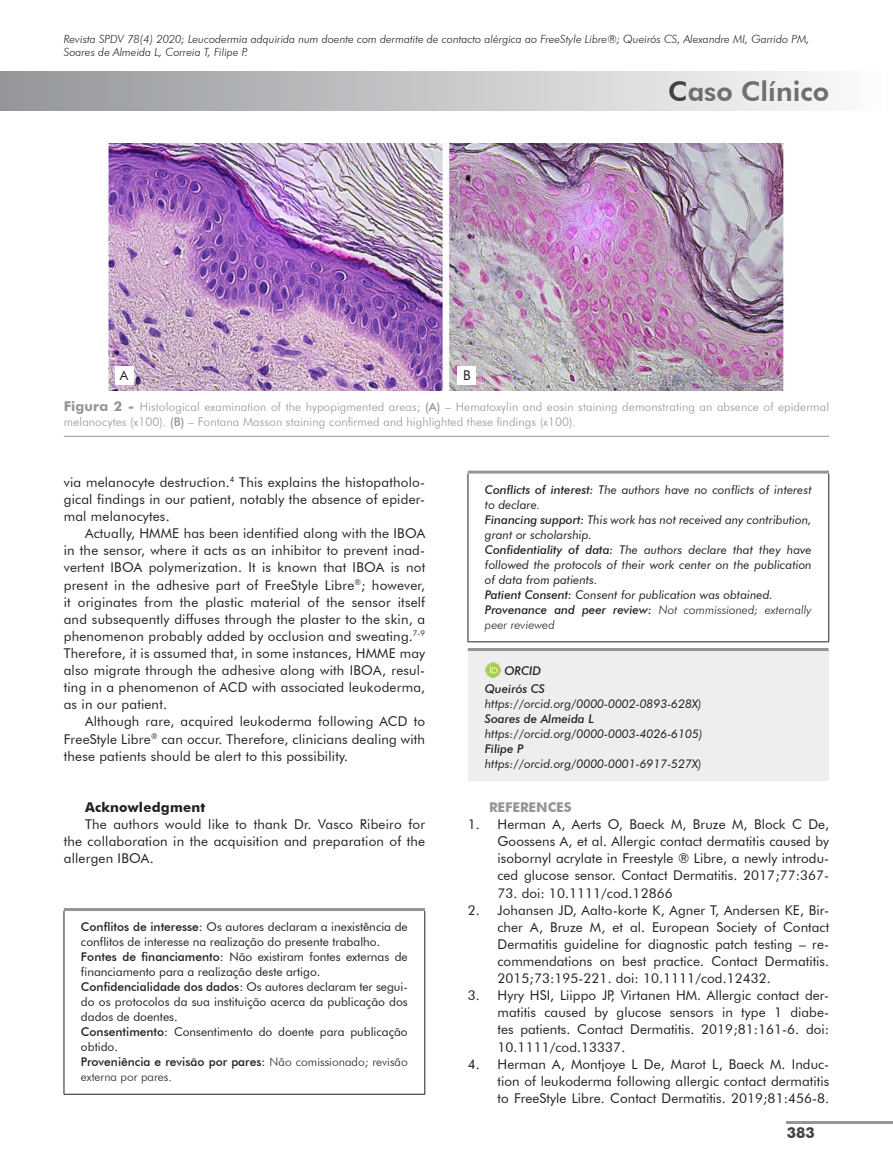
<style>
.page{position:relative;width:893px;height:1170px;background:#fff}
.page>*{position:absolute;margin:0;border:0;box-sizing:border-box;transform-origin:0 0}
.t1{font:800 27px "Futura BT";color:#6d6f71}
.t2{font:700 15px "Futura BT";color:#414142}
.t3{font:13.5px/17.1px "Futura BT";letter-spacing:.005em;color:#231f20;text-align:justify}
.t4{font:700 13.5px "Futura BT";letter-spacing:.015em;color:#231f20}
.t5{font:700 13.5px "Futura BT";letter-spacing:-.005em;color:#949698}
.t6{font:italic 12px/15px "Futura BT";color:#231f20}
.t7{font:12px/15px "Futura BT";color:#231f20}
.t8{font:300 12px/14.4px "Futura BT";letter-spacing:.01em;color:#949698}
.t9{font:italic 500 12px/18px "Futura BT";color:#231f20}
.t10{font:italic 300 11.25px/13.5px "Futura BT";color:#231f20}
.s1{color:#414142}
.s2{font-weight:700;font-size:13.5px}
.s3{font-weight:500}
.s4{font-weight:300}
</style>
<div class="page">
<hr style="left:787px;top:1120px;width:106px;height:3px;background:#949698">
<div style="left:0;top:72px;width:893px;height:38px;background:linear-gradient(to right,#939598,#fcfdfd)"></div>
<hr style="left:64px;top:910px;width:1px;height:183px;background:#231f20">
<hr style="left:425px;top:910px;width:1px;height:183px;background:#231f20">
<hr style="left:64px;top:1093px;width:361px;height:1px;background:#231f20">
<hr style="left:64px;top:907px;width:361px;height:3px;background:#949698">
<hr style="left:468px;top:473px;width:1px;height:168px;background:#231f20">
<hr style="left:828px;top:473px;width:1px;height:168px;background:#231f20">
<hr style="left:468px;top:641px;width:361px;height:1px;background:#231f20">
<hr style="left:468px;top:470px;width:361px;height:3px;background:#949698">
<div style="left:468px;top:649px;width:361px;height:132px;background:#eeeeef"></div>
<hr style="left:468px;top:648px;width:361px;height:3px;background:#949698">
<img style="left:485px;top:662px;width:16px;height:16px">
<hr style="left:64px;top:436px;width:765px;height:1px;background:#949698">
<img style="left:104px;top:144px;width:685px;height:246px">
<div style="left:115px;top:366px;width:18px;height:18px;background:#fff"></div>
<div style="left:458px;top:366px;width:18px;height:18px;background:#fff"></div>
<p class="t10" style="left:64px;top:32px;width:747px">Revista SPDV 78(4) 2020; Leucodermia adquirida num doente com dermatite de contacto alérgica ao FreeStyle Libre®; Queirós CS, Alexandre MI, Garrido PM,<br>Soares de Almeida L, Correia T, Filipe P.</p>
<p class="t3" style="left:120px;top:367px;width:10px">A</p>
<p class="t3" style="left:463px;top:367px;width:9px">B</p>
<h1 class="t1" style="left:668px;top:75px;width:162px"><span class="s1">C</span>aso Clínico</h1>
<p class="t8" style="left:64px;top:399px;width:767px"><span class="s2">Figura 2 -</span> Histological examination of the hypopigmented areas; <span class="s3">(A)</span> – Hematoxylin and eosin staining demonstrating an absence of epidermal melanocytes (x100). <span class="s3">(B)</span> – Fontana Masson staining confirmed and highlighted these findings (x100).</p>
<p class="t3" style="left:64px;top:473px;width:363px">via melanocyte destruction.<sup>4</sup> This explains the histopatholo&shy;gical findings in our patient, notably the absence of epider&shy;mal melanocytes.</p>
<p class="t3" style="left:64px;top:524px;width:363px;text-indent:21px">Actually, HMME has been identified along with the IBOA in the sensor, where it acts as an inhibitor to prevent inad&shy;vertent IBOA polymerization. It is known that IBOA is not present in the adhesive part of FreeStyle Libre<sup>®</sup>; however, it originates from the plastic material of the sensor itself and subsequently diffuses through the plaster to the skin, a phenomenon probably added by occlusion and sweating.<sup>7-9<br></sup>Therefore, it is assumed that, in some instances, HMME may also migrate through the adhesive along with IBOA, resul&shy;ting in a phenomenon of ACD with associated leukoderma, as in our patient.</p>
<p class="t3" style="left:64px;top:713px;width:363px;text-indent:21px">Although rare, acquired leukoderma following ACD to FreeStyle Libre<sup>®</sup> can occur. Therefore, clinicians dealing with these patients should be alert to this possibility.</p>
<p class="t4" style="left:85px;top:798px;width:122px">Acknowledgment</p>
<p class="t3" style="left:64px;top:815px;width:363px;text-indent:21px">The authors would like to thank Dr. Vasco Ribeiro for the collaboration in the acquisition and preparation of the allergen IBOA.</p>
<p class="t7" style="left:81px;top:919px;width:328px"><span class="s3">Conflitos de interesse:</span> Os autores declaram a inexistência de conflitos de interesse na realização do presente trabalho.<br><span class="s3">Fontes de financiamento:</span> Não existiram fontes externas de financiamento para a realização deste artigo.<br><span class="s3">Confidencialidade dos dados:</span> Os autores declaram ter segui&shy;do os protocolos da sua instituição acerca da publicação dos dados de doentes.<br><span class="s3">Consentimento:</span> Consentimento do doente para publicação obtido.<br><span class="s3">Proveniência e revisão por pares:</span> <span class="s4">Não comissionado; revisão externa por pares.</span></p>
<p class="t6" style="left:485px;top:482px;width:328px"><span class="s3">Conflicts of interest:</span> The authors have no conflicts of interest to declare.<br><span class="s3">Financing support:</span> This work has not received any contribution, grant or scholarship.<br><span class="s3">Confidentiality of data:</span> The authors declare that they have followed the protocols of their work center on the publication of data from patients.<br><span class="s3">Patient Consent:</span> Consent for publication was obtained.<br><span class="s3">Provenance and peer review:</span> <span class="s4">Not commissioned; externally peer reviewed</span></p>
<p class="t9" style="left:485px;top:661px;width:62px;text-indent:20px">ORCID<br>Queirós CS</p>
<p class="t6" style="left:485px;top:696px;width:218px">https://orcid.org/0000-0002-0893-628X)</p>
<p class="t9" style="left:485px;top:709px;width:111px">Soares de Almeida L</p>
<p class="t6" style="left:485px;top:726px;width:220px">https://orcid.org/0000-0003-4026-6105)</p>
<p class="t9" style="left:485px;top:739px;width:40px">Filipe P</p>
<p class="t6" style="left:485px;top:756px;width:218px">https://orcid.org/0000-0001-6917-527X)</p>
<p class="t5" style="left:489px;top:798px;width:84px">REFERENCES</p>
<p class="t3" style="left:497px;top:815px;width:333px;text-indent:-30px">1. Herman A, Aerts O, Baeck M, Bruze M, Block C De, Goossens A, et al. Allergic contact dermatitis caused by isobornyl acrylate in Freestyle ® Libre, a newly introdu&shy;ced glucose sensor. Contact Dermatitis. 2017;77:367-</p>
<p class="t3" style="left:497px;top:884px;width:177px">73. doi: 10.1111/cod.12866</p>
<p class="t3" style="left:497px;top:901px;width:333px;text-indent:-30px">2. Johansen JD, Aalto-korte K, Agner T, Andersen KE, Bir&shy;cher A, Bruze M, et al. European Society of Contact Dermatitis guideline for diagnostic patch testing – re&shy;commendations on best practice. Contact Dermatitis.<br>2015;73:195-221. doi: 10.1111/cod.12432.</p>
<p class="t3" style="left:497px;top:986px;width:333px;text-indent:-30px">3. Hyry HSI, Liippo JP, Virtanen HM. Allergic contact der&shy;matitis caused by glucose sensors in type 1 diabe&shy;tes patients. Contact Dermatitis. 2019;81:161-6. doi:<br>10.1111/cod.13337.</p>
<p class="t3" style="left:497px;top:1055px;width:333px;text-indent:-30px">4. Herman A, Montjoye L De, Marot L, Baeck M. Induc&shy;tion of leukoderma following allergic contact dermatitis to FreeStyle Libre. Contact Dermatitis. 2019;81:456-8.</p>
<p class="t2" style="left:787px;top:1123px;width:30px">383</p>
</div>
